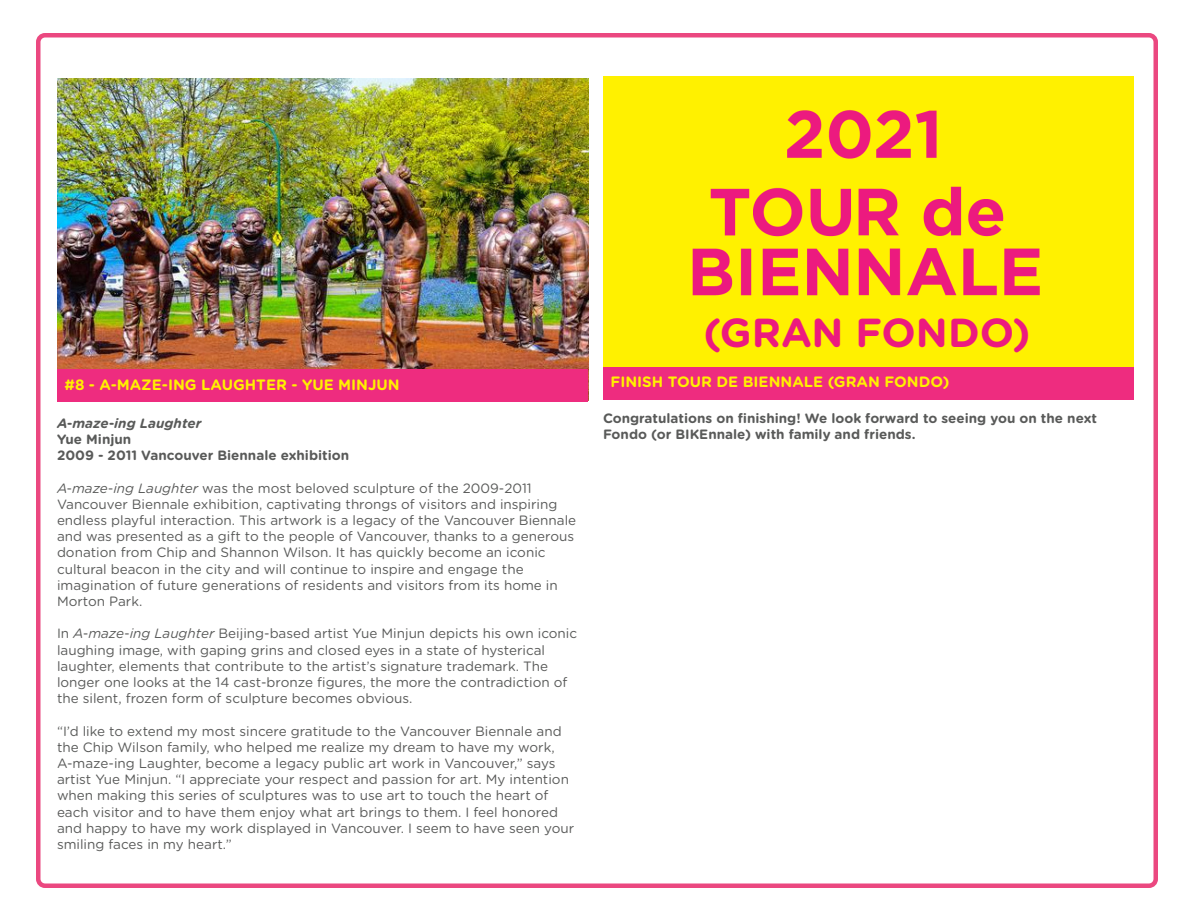
<style>
.page{position:relative;width:1188px;height:918px;background:#fff}
.page>*{position:absolute;margin:0;border:0;box-sizing:border-box;transform-origin:0 0}
.t1{font:700 40.5px "Gotham Rounded";color:#ec1a7f}
.t2{font:700 15px "Gotham Rounded";color:#fff100}
.Paragraph_Style_1{font:13.5px/16.2px "Gotham Rounded";color:#595a59}
.Paragraph_Style_1-2{font:700 13.5px/16.2px "Gotham Rounded";color:#595a59}
.Paragraph_Style_1-3{font:italic 700 13.5px "Gotham Rounded";color:#595a59}
.s1{font-style:italic}
</style>
<div class="page">
<div style="left:36px;top:33px;width:1122px;height:855px;border:4px solid #eb4880;border-radius:7px"></div>
<img style="left:57px;top:78px;width:531px;height:291px">
<div style="left:57px;top:369px;width:531px;height:33px;background:#ee2c7f"></div>
<img style="left:603px;top:77px;width:531px;height:291px">
<div style="left:603px;top:368px;width:531px;height:32px;background:#ee2c7f"></div>
<p class="t2" style="left:64px;top:374px;width:337px">#8 - A-MAZE-ING LAUGHTER - YUE MINJUN</p>
<p class="Paragraph_Style_1-3" style="left:57px;top:413px;width:146px">A-maze-ing Laughter</p>
<p class="Paragraph_Style_1-2" style="left:57px;top:431px;width:76px">Yue Minjun</p>
<p class="Paragraph_Style_1-2" style="left:57px;top:447px;width:294px">2009 - 2011 Vancouver Biennale exhibition</p>
<p class="Paragraph_Style_1" style="left:57px;top:479px;width:521px"><span class="s1">A-maze-ing Laughter</span> was the most beloved sculpture of the 2009-2011<br>Vancouver Biennale exhibition, captivating throngs of visitors and inspiring endless playful interaction. This artwork is a legacy of the Vancouver Biennale and was presented as a gift to the people of Vancouver, thanks to a generous donation from Chip and Shannon Wilson. It has quickly become an iconic cultural beacon in the city and will continue to inspire and engage the imagination of future generations of residents and visitors from its home in Morton Park.</p>
<p class="Paragraph_Style_1" style="left:57px;top:625px;width:522px">In <span class="s1">A-maze-ing Laughter</span> Beijing-based artist Yue Minjun depicts his own iconic laughing image, with gaping grins and closed eyes in a state of hysterical laughter, elements that contribute to the artist’s signature trademark. The longer one looks at the 14 cast-bronze figures, the more the contradiction of the silent, frozen form of sculpture becomes obvious.</p>
<p class="Paragraph_Style_1" style="left:57px;top:722px;width:519px">“I’d like to extend my most sincere gratitude to the Vancouver Biennale and the Chip Wilson family, who helped me realize my dream to have my work, A-maze-ing Laughter, become a legacy public art work in Vancouver,” says artist Yue Minjun. “I appreciate your respect and passion for art. My intention when making this series of sculptures was to use art to touch the heart of each visitor and to have them enjoy what art brings to them. I feel honored and happy to have my work displayed in Vancouver. I seem to have seen your smiling faces in my heart.”</p>
<p class="t1" style="left:704px;top:303px;width:328px">(GRAN FONDO)</p>
<p class="t2" style="left:610px;top:371px;width:341px">FINISH TOUR DE BIENNALE (GRAN FONDO)</p>
<p class="Paragraph_Style_1-2" style="left:603px;top:410px;width:496px">Congratulations on finishing! We look forward to seeing you on the next<br>Fondo (or BIKEnnale) with family and friends.</p>
</div>
